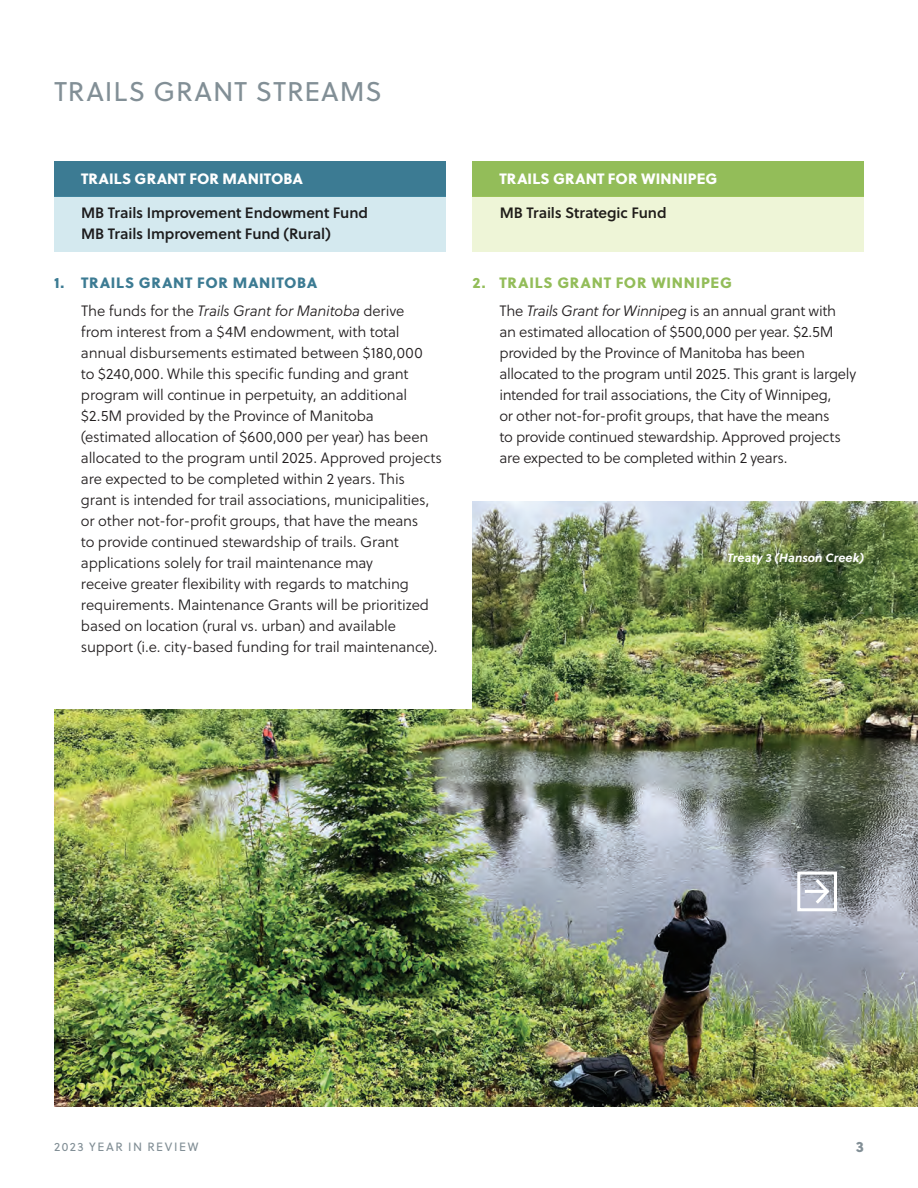
<style>
.page{position:relative;width:918px;height:1188px;background:#fff}
.page>*{position:absolute;margin:0;border:0;box-sizing:border-box;transform-origin:0 0}
.t1{font:27px "Soleil";letter-spacing:.03em;color:#828f96}
.t2{font:15px/21px "Soleil Lt";letter-spacing:-.015em;color:#231f20}
.t3{font:15px/21px "Soleil Sb";letter-spacing:-.005em;color:#231f20}
.t4{font:15px "Soleil Xb";letter-spacing:.005em;color:#fff}
.t5{font:15px "Soleil Xb";letter-spacing:.045em;color:#3c7b93}
.t6{font:15px "Soleil Xb";letter-spacing:.05em;color:#93bd59}
.t7{font:15px "Soleil Xb";color:#828f96}
.t8{font:italic 700 12px "Soleil";color:#fff}
.t9{font:12px "Soleil";letter-spacing:.13em;color:#828f96}
.s1{font-style:italic}
</style>
<div class="page">
<img style="left:54px;top:501px;width:864px;height:606px">
<div style="left:40px;top:501px;width:432px;height:207px;background:#fff"></div>
<div style="left:472px;top:161px;width:392px;height:36px;background:#93bd59"></div>
<div style="left:472px;top:197px;width:392px;height:55px;background:#eef5d7"></div>
<div style="left:54px;top:161px;width:391px;height:36px;background:#3c7b93"></div>
<div style="left:54px;top:197px;width:391px;height:55px;background:#d4e9ef"></div>
<hr style="left:805px;top:890px;width:23px;height:3px;background:#fff">
<svg style="left:813px;top:876px;width:18px;height:31px"></svg>
<div style="left:797px;top:872px;width:40px;height:39px;border:3px solid #fff"></div>
<h1 class="t1" style="left:54px;top:72px;width:329px">TRAILS GRANT STREAMS</h1>
<p class="t4" style="left:81px;top:167px;width:224px">TRAILS GRANT FOR MANITOBA</p>
<p class="t3" style="left:81px;top:202px;width:289px">MB Trails Improvement Endowment Fund<br>MB Trails Improvement Fund (Rural)</p>
<p class="t3" style="left:500px;top:202px;width:169px">MB Trails Strategic Fund</p>
<p class="t4" style="left:500px;top:167px;width:219px">TRAILS GRANT FOR WINNIPEG</p>
<p class="t5" style="left:54px;top:271px;width:265px">1. TRAILS GRANT FOR MANITOBA</p>
<p class="t2" style="left:81px;top:300px;width:363px">The funds for the <span class="s1">Trails Grant for Manitoba</span> derive<br>from interest from a $4M endowment, with total annual disbursements estimated between $180,000<br>to $240,000. While this specific funding and grant program will continue in perpetuity, an additional $2.5M provided by the Province of Manitoba (estimated allocation of $600,000 per year) has been allocated to the program until 2025. Approved projects are expected to be completed within 2 years. This grant is intended for trail associations, municipalities, or other not-for-profit groups, that have the means<br>to provide continued stewardship of trails. Grant applications solely for trail maintenance may<br>receive greater flexibility with regards to matching requirements. Maintenance Grants will be prioritized based on location (rural vs. urban) and available support (i.e. city-based funding for trail maintenance).</p>
<p class="t6" style="left:472px;top:271px;width:261px">2. TRAILS GRANT FOR WINNIPEG</p>
<p class="t2" style="left:500px;top:300px;width:358px">The <span class="s1">Trails Grant for Winnipeg</span> is an annual grant with an estimated allocation of $500,000 per year. $2.5M provided by the Province of Manitoba has been allocated to the program until 2025. This grant is largely intended for trail associations, the City of Winnipeg,<br>or other not-for-profit groups, that have the means<br>to provide continued stewardship. Approved projects are expected to be completed within 2 years.</p>
<p class="t8" style="left:727px;top:548px;width:138px">Treaty 3 (Hanson Creek)</p>
<p class="t9" style="left:54px;top:1138px;width:146px">2023 YEAR IN REVIEW</p>
<p class="t7" style="left:856px;top:1134px;width:10px">3</p>
</div>
